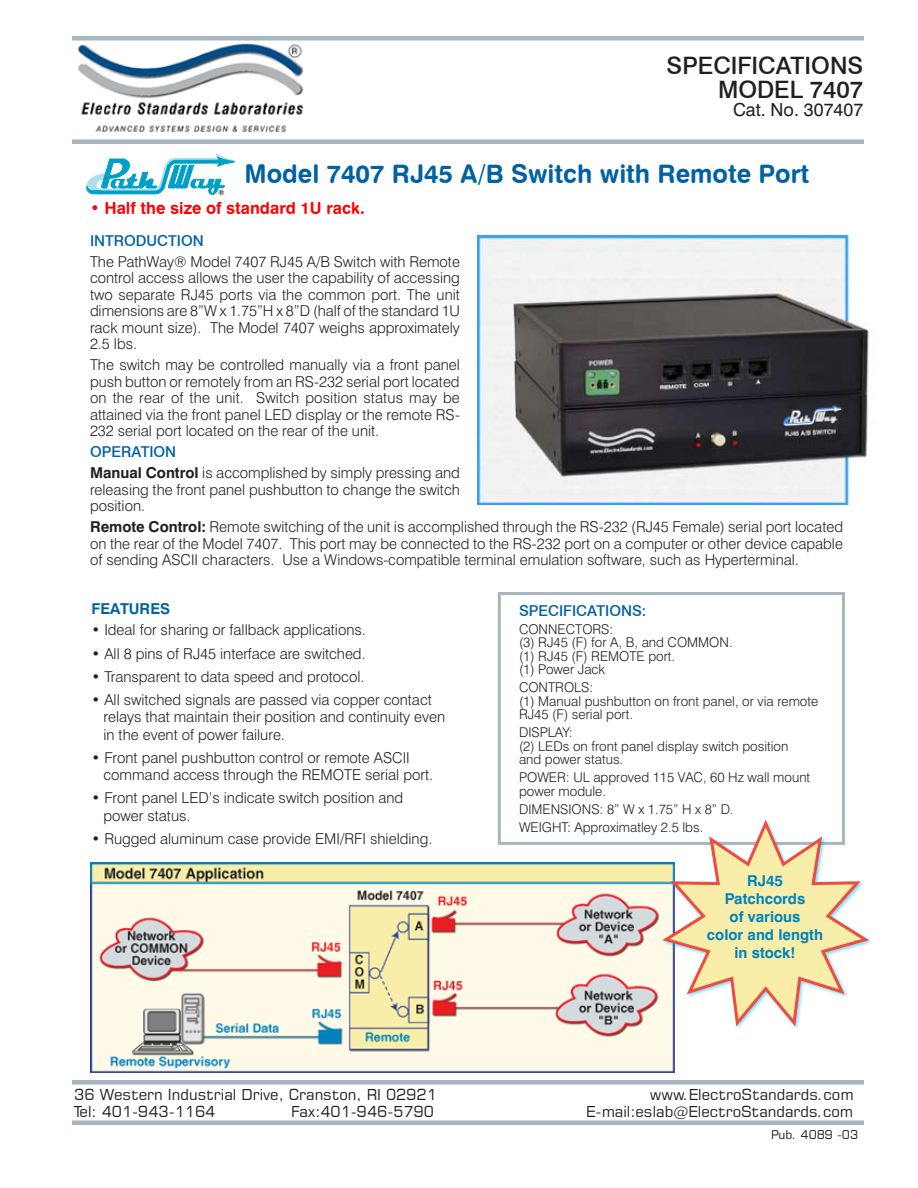
<style>
.page{position:relative;width:918px;height:1188px;background:#fff}
.page>*{position:absolute;margin:0;border:0;box-sizing:border-box;transform-origin:0 0}
.t1{font:25.5px "Swiss 721 BT Bold Rounded";color:#0162a3}
.t2{font:500 24px/24px "Swiss 721 BT";color:#231f20;text-align:right}
.t3{font:18px "Swiss 721 BT";color:#231f20}
.t4{font:16.5px "Swiss 721 BT Bold Rounded";color:#f00}
.t5{font:300 15px/16.5px "Swiss 721 BT";color:#231f20}
.t6{font:15px "Square 721 BT";color:#231f20}
.t7{font:700 15px/18px "Swiss 721 BT";color:#0083bc;text-align:center}
.t8{font:500 15px "Swiss 721 BT";color:#0162a3}
.t9{font:700 15px "Swiss 721 BT";color:#0162a3}
.t10{font:300 13.5px/13.5px "Swiss 721 BT";color:#231f20}
.t11{font:12px "Square 721 BT";color:#231f20}
.t12{font:7.2px "Swiss 721 BT";color:#000}
.s1{font-weight:500;color:#0162a3}
.s2{font-weight:700}
</style>
<div class="page">
<div style="left:498px;top:592px;width:347px;height:253px;border:3px solid #a7b6bf"></div>
<img style="left:91px;top:863px;width:583px;height:210px">
<svg style="left:659px;top:819px;width:213px;height:211px"></svg>
<img style="left:478px;top:236px;width:392px;height:269px">
<svg style="left:86px;top:153px;width:149px;height:42px"></svg>
<img style="left:78px;top:43px;width:226px;height:90px">
<hr style="left:72px;top:36px;width:792px;height:4px;background:#a7b6bf">
<hr style="left:72px;top:140px;width:792px;height:4px;background:#a7b6bf">
<div style="left:72px;top:1120px;width:792px;height:5px;background:#a7b6bf"></div>
<hr style="left:72px;top:1080px;width:792px;height:4px;background:#a7b6bf">
<h2 class="t2" style="left:667px;top:53px;width:198px">SPECIFICATIONS<br>MODEL 7407</h2>
<p class="t3" style="left:733px;top:99px;width:132px">Cat. No. 307407</p>
<h1 class="t1" style="left:245px;top:158px;width:566px">Model 7407 RJ45 A/B Switch with Remote Port</h1>
<p class="t4" style="left:90px;top:197px;width:276px">• Half the size of standard 1U rack.</p>
<p class="t12" style="left:219px;top:188px;width:7px">®</p>
<p class="t8" style="left:90px;top:232px;width:115px">INTRODUCTION</p>
<p class="t5" style="left:90px;top:253px;width:372px;text-align:justify">The PathWay® Model 7407 RJ45 A/B Switch with Remote control access allows the user the capability of accessing two separate RJ45 ports via the common port. The unit dimensions are 8”W x 1.75”H x 8”D (half of the standard 1U rack mount size). The Model 7407 weighs approximately 2.5 lbs.</p>
<p class="t5" style="left:90px;top:357px;width:372px;text-align:justify">The switch may be controlled manually via a front panel push button or remotely from an RS-232 serial port located on the rear of the unit. Switch position status may be attained via the front panel LED display or the remote RS-232 serial port located on the rear of the unit.</p>
<p class="t5" style="left:90px;top:442px;width:371px;line-height:21px"><span class="s1">OPERATION<br></span><span class="s2">Manual Control</span> is accomplished by simply pressing and</p>
<p class="t5" style="left:90px;top:481px;width:371px">releasing the front panel pushbutton to change the switch position.</p>
<p class="t5" style="left:90px;top:519px;width:755px;text-align:justify"><span class="s2">Remote Control:</span> Remote switching of the unit is accomplished through the RS-232 (RJ45 Female) serial port located on the rear of the Model 7407. This port may be connected to the RS-232 port on a computer or other device capable of sending ASCII characters. Use a Windows-compatible terminal emulation software, such as Hyperterminal.</p>
<p class="t9" style="left:92px;top:599px;width:80px">FEATURES</p>
<p class="t5" style="left:92px;top:622px;width:276px">• Ideal for sharing or fallback applications.</p>
<p class="t5" style="left:92px;top:645px;width:276px">• All 8 pins of RJ45 interface are switched.</p>
<p class="t5" style="left:92px;top:668px;width:274px">• Transparent to data speed and protocol.</p>
<p class="t5" style="left:104px;top:691px;width:343px;line-height:17.2px;text-indent:-12px">• All switched signals are passed via copper contact relays that maintain their position and continuity even in the event of power failure.</p>
<p class="t5" style="left:104px;top:749px;width:331px;line-height:17.2px;text-indent:-12px">• Front panel pushbutton control or remote ASCII command access through the REMOTE serial port.</p>
<p class="t5" style="left:103px;top:789px;width:301px;line-height:17.2px;text-indent:-12px">• Front panel LED’s indicate switch position and power status.</p>
<p class="t5" style="left:92px;top:830px;width:342px">• Rugged aluminum case provide EMI/RFI shielding.</p>
<p class="t7" style="left:707px;top:872px;width:118px">RJ45<br>Patchcords<br>of various<br>color and length in stock!</p>
<p class="t8" style="left:519px;top:601px;width:129px">SPECIFICATIONS:</p>
<p class="t10" style="left:519px;top:622px;width:215px">CONNECTORS:<br>(3) RJ45 (F) for A, B, and COMMON. (1) RJ45 (F) REMOTE port.<br>(1) Power Jack</p>
<p class="t10" style="left:519px;top:681px;width:301px">CONTROLS:<br>(1) Manual pushbutton on front panel, or via remote<br>RJ45 (F) serial port.</p>
<p class="t10" style="left:519px;top:726px;width:271px">DISPLAY:<br>(2) LEDs on front panel display switch position and power status.</p>
<p class="t10" style="left:519px;top:771px;width:293px">POWER: UL approved 115 VAC, 60 Hz wall mount power module.</p>
<p class="t10" style="left:519px;top:800px;width:216px;line-height:18px">DIMENSIONS: 8” W x 1.75” H x 8” D.<br>WEIGHT: Approximatley 2.5 lbs.</p>
<p class="t6" style="left:74px;top:1086px;width:364px">36 Western Industrial Drive, Cranston, RI 02921</p>
<p class="t6" style="left:650px;top:1086px;width:205px">www.ElectroStandards.com</p>
<p class="t6" style="left:74px;top:1102px;width:143px">Tel: 401-943-1164</p>
<p class="t6" style="left:291px;top:1102px;width:144px">Fax:401-946-5790</p>
<p class="t6" style="left:586px;top:1102px;width:269px">E-mail:eslab@ElectroStandards.com</p>
<p class="t11" style="left:771px;top:1127px;width:89px">Pub. 4089 -03</p>
</div>
